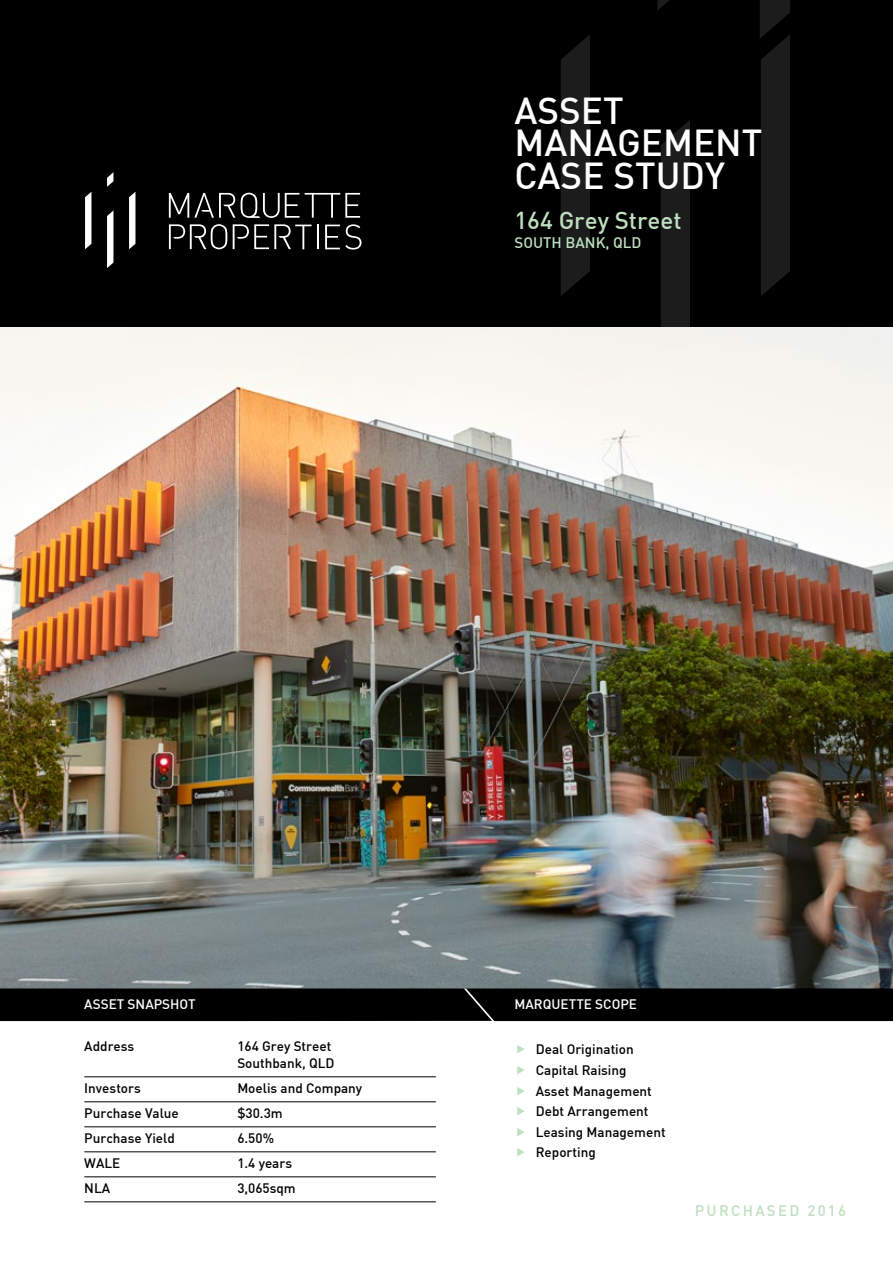
<style>
.page{position:relative;width:893px;height:1263px;background:#fff}
.page>*{position:absolute;margin:0;border:0;box-sizing:border-box;transform-origin:0 0}
.t1{font:500 36.75px/32.8px "DIN";color:#fff}
.t2{font:500 24px "DIN";color:#bee0bf}
.t3{font:500 15px "DIN";color:#bee0bf}
.t4{font:500 15px "DIN";letter-spacing:.15em;color:#bee0bf}
.t5{font:500 13.5px/20.5px "DIN";color:#000}
.t6{font:500 13.5px "DIN";color:#fff}
</style>
<div class="page">
<div style="left:0;top:0;width:893px;height:332px;background:#000"></div>
<div style="left:661px;top:120px;width:29px;height:207px;background:#1c1c1c"></div>
<svg style="left:657px;top:0;width:12px;height:10px"></svg>
<svg style="left:561px;top:35px;width:29px;height:261px;background:#191919"></svg>
<svg style="left:760px;top:0;width:30px;height:296px"></svg>
<img style="left:0;top:327px;width:893px;height:661px">
<div style="left:0;top:988px;width:893px;height:33px;background:#000"></div>
<hr style="left:84px;top:1076px;width:352px;height:1px;background:#000">
<hr style="left:84px;top:1101px;width:352px;height:1px;background:#000">
<hr style="left:84px;top:1126px;width:352px;height:1px;background:#000">
<hr style="left:84px;top:1151px;width:352px;height:1px;background:#000">
<hr style="left:84px;top:1176px;width:352px;height:1px;background:#000">
<hr style="left:84px;top:1201px;width:352px;height:1px;background:#000">
<svg style="left:305px;top:193px;width:55px;height:25px"></svg>
<svg style="left:169px;top:193px;width:66px;height:25px"></svg>
<svg style="left:241px;top:193px;width:58px;height:25px"></svg>
<hr style="left:317px;top:225px;width:2px;height:24px;background:#fff">
<svg style="left:325px;top:224px;width:37px;height:26px"></svg>
<svg style="left:169px;top:224px;width:58px;height:25px"></svg>
<svg style="left:233px;top:224px;width:79px;height:25px"></svg>
<svg style="left:129px;top:192px;width:6px;height:57px"></svg>
<svg style="left:107px;top:211px;width:6px;height:57px"></svg>
<svg style="left:107px;top:172px;width:6px;height:15px"></svg>
<svg style="left:85px;top:192px;width:6px;height:57px"></svg>
<h1 class="t1" style="left:514px;top:93px;width:249px">ASSET<br>MANAGEMENT<br>CASE STUDY</h1>
<h2 class="t2" style="left:514px;top:205px;width:169px">164 Grey Street</h2>
<p class="t3" style="left:514px;top:233px;width:129px">SOUTH BANK, QLD</p>
<p class="t6" style="left:84px;top:996px;width:113px">ASSET SNAPSHOT</p>
<p class="t5" style="left:84px;top:1036px;width:52px">Address</p>
<p class="t5" style="left:237px;top:1038px;width:99px;line-height:16.5px">164 Grey Street<br>Southbank, QLD</p>
<p class="t5" style="left:84px;top:1077px;width:58px">Investors</p>
<p class="t5" style="left:237px;top:1077px;width:126px">Moelis and Company</p>
<p class="t5" style="left:84px;top:1102px;width:96px">Purchase Value</p>
<p class="t5" style="left:237px;top:1102px;width:47px">$30.3m</p>
<p class="t5" style="left:84px;top:1127px;width:92px">Purchase Yield</p>
<p class="t5" style="left:237px;top:1127px;width:38px">6.50%</p>
<p class="t5" style="left:84px;top:1152px;width:38px">WALE</p>
<p class="t5" style="left:237px;top:1152px;width:56px">1.4 years</p>
<p class="t5" style="left:84px;top:1177px;width:27px">NLA</p>
<p class="t5" style="left:237px;top:1177px;width:60px">3,065sqm</p>
<p class="t6" style="left:514px;top:996px;width:124px">MARQUETTE SCOPE</p>
<p class="t5" style="left:536px;top:1039px;width:131px">Deal Origination<br>Capital Raising<br>Asset Management<br>Debt Arrangement<br>Leasing Management<br>Reporting</p>
<p class="t4" style="left:695px;top:1201px;width:153px">PURCHASED 2016</p>
</div>
